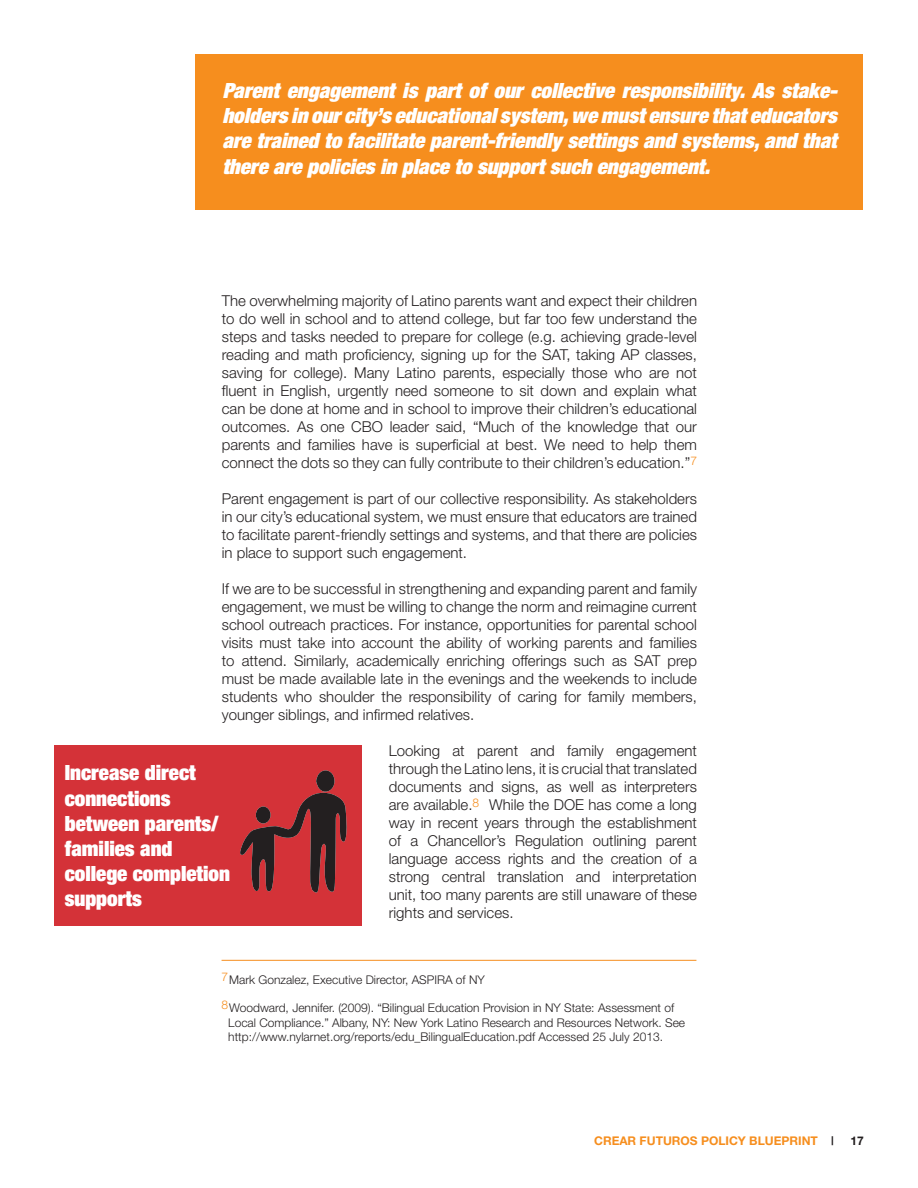
<style>
.page{position:relative;width:918px;height:1188px;background:#fff}
.page>*{position:absolute;margin:0;border:0;box-sizing:border-box;transform-origin:0 0}
.t1{font:italic 900 expanded 21px/25.2px "Helvetica Neue";color:#fff;text-align:justify}
.t2{font:900 expanded 21px/25.2px "Helvetica Neue";color:#fff}
.t3{font:300 15px/18px "Helvetica Neue";color:#231f20;text-align:justify}
.t4{font:300 12px/14.4px "Helvetica Neue";color:#231f20}
.t5{font:700 12px "Helvetica Neue";color:#f68e1e}
.t6{font:700 12px "Helvetica Neue";color:#231f20}
.s1{color:#231f20}
</style>
<div class="page">
<hr style="left:222px;top:960px;width:474px;height:1px;background:#f68e1e">
<div style="left:195px;top:54px;width:668px;height:156px;background:#f68e1e"></div>
<div style="left:54px;top:746px;width:308px;height:180px;background:#d43238"></div>
<svg style="left:240px;top:770px;width:107px;height:123px"></svg>
<div style="left:256px;top:806px;width:15px;height:17px;background:#231f20;border-radius:50%"></div>
<p class="t1" style="left:222px;top:77px;width:617px">Parent engagement is part of our collective responsibility. As stake&shy;holders in our city’s educational system, we must ensure that educators are trained to facilitate parent-friendly settings and systems, and that there are policies in place to support such engagement.</p>
<p class="t3" style="left:222px;top:292px;width:477px">The overwhelming majority of Latino parents want and expect their children to do well in school and to attend college, but far too few understand the steps and tasks needed to prepare for college (e.g. achieving grade-level reading and math proficiency, signing up for the SAT, taking AP classes, saving for college). Many Latino parents, especially those who are not fluent in English, urgently need someone to sit down and explain what can be done at home and in school to improve their children’s educational outcomes. As one CBO leader said, “Much of the knowledge that our parents and families have is superficial at best. We need to help them connect the dots so they can fully contribute to their children’s education.”<sup>7</sup></p>
<p class="t3" style="left:222px;top:490px;width:477px">Parent engagement is part of our collective responsibility. As stakeholders in our city’s educational system, we must ensure that educators are trained to facilitate parent-friendly settings and systems, and that there are policies in place to support such engagement.</p>
<p class="t3" style="left:222px;top:580px;width:477px">If we are to be successful in strengthening and expanding parent and family engagement, we must be willing to change the norm and reimagine current school outreach practices. For instance, opportunities for parental school visits must take into account the ability of working parents and families to attend. Similarly, academically enriching offerings such as SAT prep must be made available late in the evenings and the weekends to include students who shoulder the responsibility of caring for family members, younger siblings, and infirmed relatives.</p>
<p class="t3" style="left:389px;top:742px;width:310px">Looking at parent and family engagement through the Latino lens, it is crucial that translated documents and signs, as well as interpreters are available.<sup>8</sup> While the DOE has come a long way in recent years through the establishment of a Chancellor’s Regulation outlining parent language access rights and the creation of a strong central translation and interpretation unit, too many parents are still unaware of these rights and services.</p>
<h1 class="t2" style="left:65px;top:760px;width:167px">Increase direct connections between parents/ families and college completion supports</h1>
<p class="t4" style="left:222px;top:972px;width:265px"><sup>7</sup>Mark Gonzalez, Executive Director, ASPIRA of NY</p>
<p class="t4" style="left:228px;top:1001px;width:458px;text-indent:-7px"><sup>8</sup>Woodward, Jennifer. (2009). “Bilingual Education Provision in NY State: Assessment of<br>Local Compliance.” Albany, NY: New York Latino Research and Resources Network. See http://www.nylarnet.org/reports/edu_BilingualEducation.pdf Accessed 25 July 2013.</p>
<p class="t5" style="left:594px;top:1134px;width:241px">CREAR FUTUROS POLICY BLUEPRINT <span class="s1">|</span></p>
<p class="t6" style="left:851px;top:1134px;width:15px">17</p>
</div>
